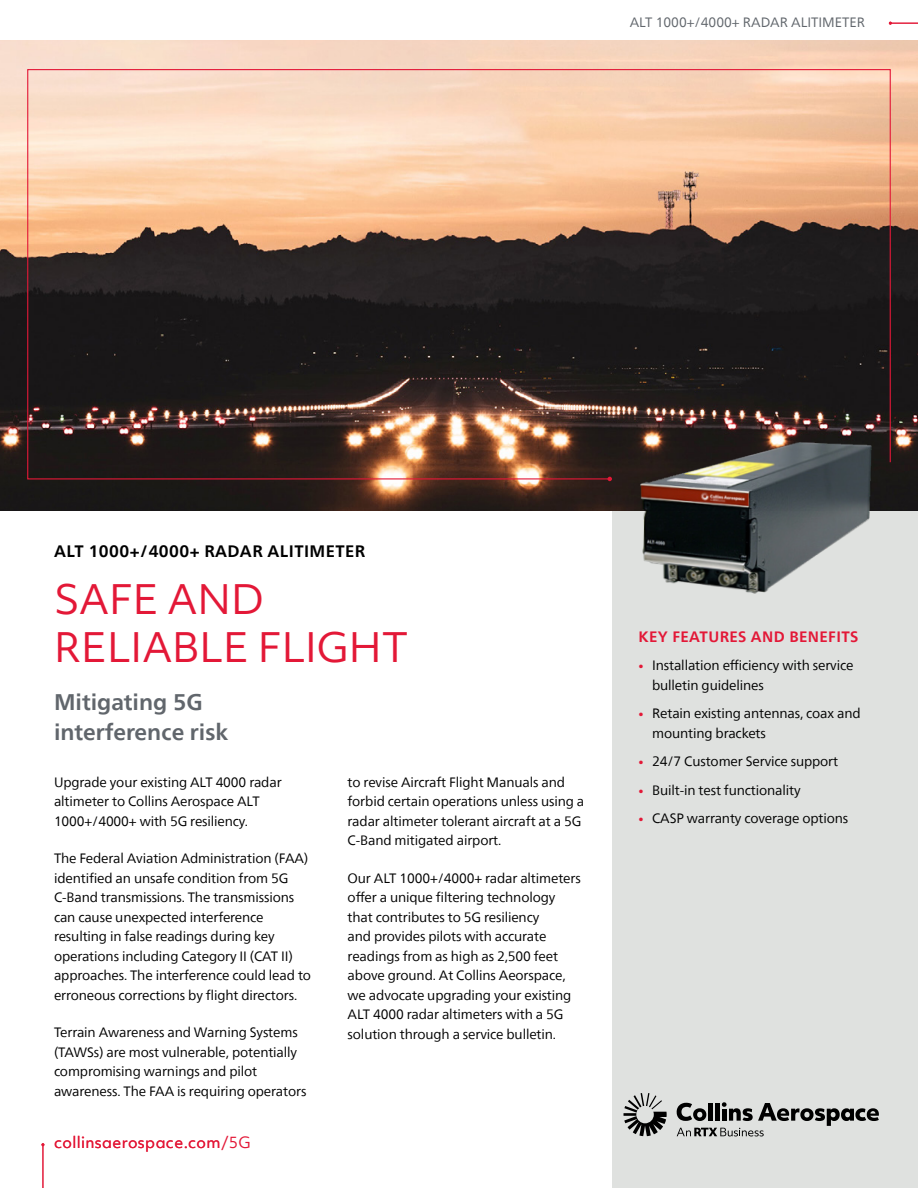
<style>
.page{position:relative;width:918px;height:1188px;background:#fff}
.page>*{position:absolute;margin:0;border:0;box-sizing:border-box;transform-origin:0 0}
.t1{font:39px/48px "Objektiv Mk 2";color:#e31837}
.t2{font:700 22.5px/30px "Neue Frutiger World";color:#61666c}
.t3{font:700 16.5px "Neue Frutiger World";letter-spacing:.025em;color:#000}
.t4{font:15px "Objektiv Mk 2";letter-spacing:.025em;color:#e31837}
.t5{font:700 15px "Neue Frutiger World";letter-spacing:.025em;color:#e31837}
.t6{font:13.5px/19.5px "Neue Frutiger World";letter-spacing:-.01em;color:#000}
.t7{font:13.5px "Neue Frutiger World";color:#61666c}
.s1{font-size:10.5px;color:#e31837}
</style>
<div class="page">
<div style="left:612px;top:471px;width:306px;height:717px;background:#dfe1df"></div>
<svg style="left:624px;top:1093px;width:43px;height:43px"></svg>
<svg style="left:677px;top:1102px;width:202px;height:34px"></svg>
<svg style="left:889px;top:22px;width:29px;height:3px"></svg>
<hr style="left:43px;top:1145px;width:1px;height:43px;background:#e31837">
<img style="left:0;top:40px;width:918px;height:471px">
<svg style="left:27px;top:68px;width:864px;height:412px"></svg>
<svg style="left:608px;top:477px;width:4px;height:4px"></svg>
<img style="left:630px;top:432px;width:261px;height:162px">
<p class="t7" style="left:630px;top:12px;width:237px">ALT 1000+/4000+ RADAR ALITIMETER</p>
<p class="t3" style="left:54px;top:536px;width:313px">ALT 1000+/4000+ RADAR ALITIMETER</p>
<h1 class="t1" style="left:54px;top:575px;width:356px">SAFE AND<br>RELIABLE FLIGHT</h1>
<h2 class="t2" style="left:54px;top:687px;width:176px">Mitigating 5G interference risk</h2>
<p class="t6" style="left:54px;top:773px;width:229px">Upgrade your existing ALT 4000 radar altimeter to Collins Aerospace ALT<br>1000+/4000+ with 5G resiliency.</p>
<p class="t6" style="left:54px;top:849px;width:259px">The Federal Aviation Administration (FAA) identified an unsafe condition from 5G C-Band transmissions. The transmissions can cause unexpected interference resulting in false readings during key operations including Category II (CAT II) approaches. The interference could lead to erroneous corrections by flight directors.</p>
<p class="t6" style="left:54px;top:1023px;width:254px">Terrain Awareness and Warning Systems (TAWSs) are most vulnerable, potentially compromising warnings and pilot awareness. The FAA is requiring operators</p>
<p class="t4" style="left:54px;top:1132px;width:198px">collinsaerospace.com/5G</p>
<p class="t6" style="left:348px;top:773px;width:238px">to revise Aircraft Flight Manuals and forbid certain operations unless using a radar altimeter tolerant aircraft at a 5G C-Band mitigated airport.</p>
<p class="t6" style="left:348px;top:869px;width:235px">Our ALT 1000+/4000+ radar altimeters offer a unique filtering technology that contributes to 5G resiliency<br>and provides pilots with accurate readings from as high as 2,500 feet above ground. At Collins Aeorspace, we advocate upgrading your existing ALT 4000 radar altimeters with a 5G solution through a service bulletin.</p>
<p class="t5" style="left:639px;top:623px;width:221px">KEY FEATURES AND BENEFITS</p>
<p class="t6" style="left:652px;top:656px;width:203px;text-indent:-14px"><span class="s1">•</span> Installation efficiency with service bulletin guidelines</p>
<p class="t6" style="left:652px;top:704px;width:210px;text-indent:-14px"><span class="s1">•</span> Retain existing antennas, coax and mounting brackets</p>
<p class="t6" style="left:639px;top:752px;width:201px"><span class="s1">•</span> 24/7 Customer Service support</p>
<p class="t6" style="left:639px;top:781px;width:164px"><span class="s1">•</span> Built-in test functionality</p>
<p class="t6" style="left:639px;top:809px;width:211px"><span class="s1">•</span> CASP warranty coverage options</p>
</div>
